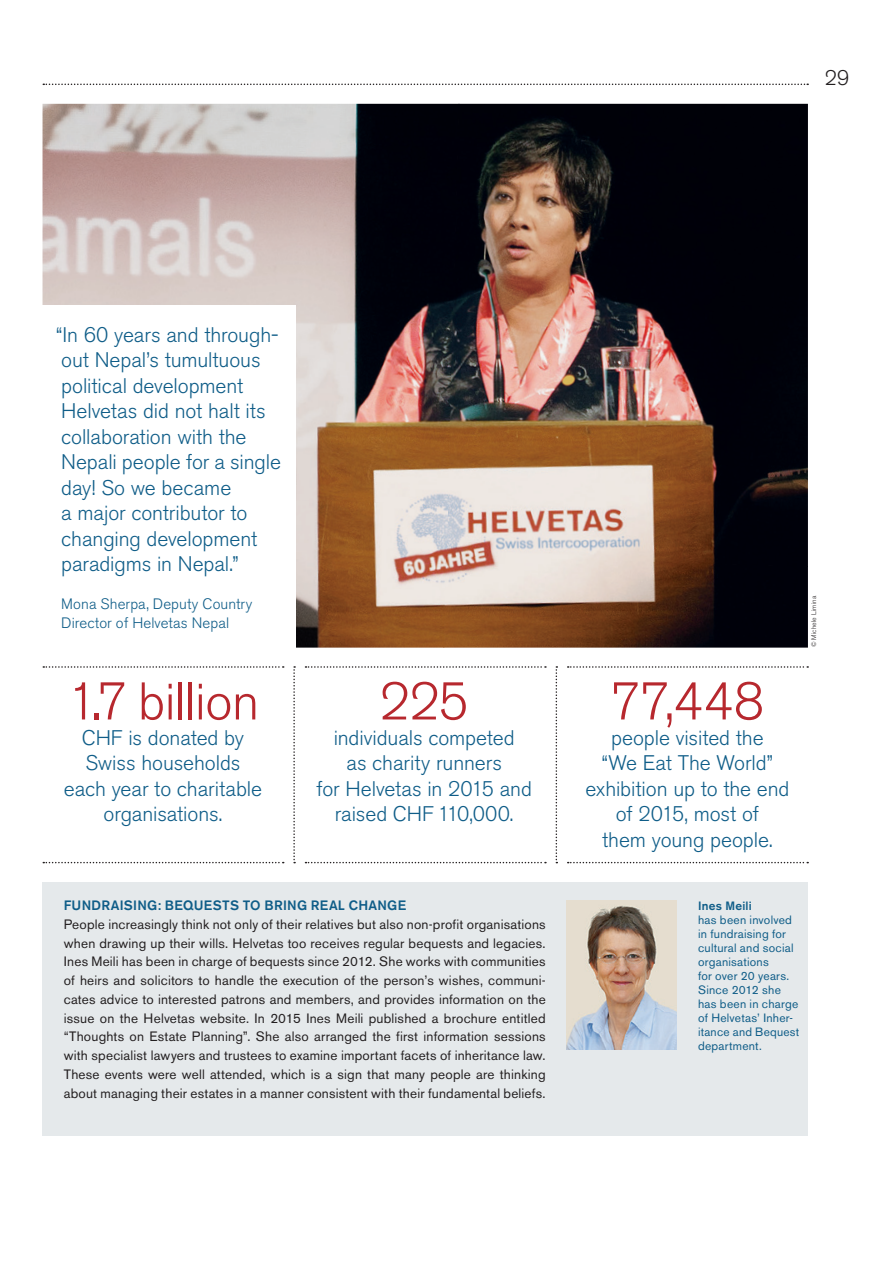
<style>
.page{position:relative;width:893px;height:1263px;background:#fff}
.page>*{position:absolute;margin:0;border:0;box-sizing:border-box;transform-origin:0 0}
.t1{font:300 52.5px "Akzidenz Grotesk BE";letter-spacing:-.015em;color:#b7282e}
.t2{font:300 21px/25.5px "Akzidenz Grotesk BE";letter-spacing:-.005em;color:#0f5d88;text-align:center}
.t3{font:300 21px "Akzidenz Grotesk BE";color:#231f20}
.t4{font:300 15px/18.8px "Akzidenz Grotesk BE";letter-spacing:.005em;color:#0f5d88}
.t5{font:13.5px/18.8px "Akzidenz Grotesk BE";letter-spacing:.015em;color:#231f20;text-align:justify}
.t6{font:500 13.5px "Akzidenz Grotesk BE";letter-spacing:.02em;color:#0f5d88}
.t7{font:12px/14px "Akzidenz Grotesk BE";letter-spacing:.02em;color:#0f5d88}
.t8{font:500 12px "Akzidenz Grotesk BE";letter-spacing:.02em;color:#0f5d88}
.t9{font:300 6.75px "Akzidenz Grotesk BE";letter-spacing:.025em;color:#231f20}
</style>
<div class="page">
<img style="left:43px;top:104px;width:403px;height:389px">
<img style="left:446px;top:104px;width:362px;height:452px">
<img style="left:296px;top:493px;width:152px;height:155px">
<img style="left:443px;top:556px;width:365px;height:92px">
<div style="left:43px;top:882px;width:765px;height:253px;background:#e5e9eb"></div>
<div style="left:40px;top:305px;width:255px;height:344px;background:#fff"></div>
<svg style="left:43px;top:84px;width:765px;height:1px"></svg>
<svg style="left:43px;top:666px;width:241px;height:2px"></svg>
<svg style="left:305px;top:666px;width:241px;height:2px"></svg>
<svg style="left:568px;top:666px;width:240px;height:2px"></svg>
<svg style="left:568px;top:862px;width:240px;height:1px"></svg>
<svg style="left:43px;top:862px;width:241px;height:1px"></svg>
<svg style="left:305px;top:862px;width:241px;height:1px"></svg>
<svg style="left:293px;top:666px;width:2px;height:197px"></svg>
<svg style="left:556px;top:666px;width:1px;height:197px"></svg>
<img style="left:567px;top:900px;width:110px;height:150px">
<h2 class="t3" style="left:825px;top:66px;width:26px">29</h2>
<h2 class="t2" style="left:56px;top:322px;width:226px;text-align:left">“In 60 years and through&shy;out Nepal’s tumultuous political development<br>Helvetas did not halt its collaboration with the<br>Nepali people for a single day! So we became<br>a major contributor to changing development paradigms in Nepal.”</h2>
<p class="t4" style="left:61px;top:595px;width:193px">Mona Sherpa, Deputy Country<br>Director of Helvetas Nepal</p>
<h1 class="t1" style="left:67px;top:672px;width:194px">1.7 billion</h1>
<h2 class="t2" style="left:64px;top:725px;width:200px">CHF is donated by<br>Swiss households each year to charitable organisations.</h2>
<h1 class="t1" style="left:379px;top:672px;width:91px">225</h1>
<h2 class="t2" style="left:316px;top:725px;width:217px">individuals competed<br>as charity runners<br>for Helvetas in 2015 and raised CHF 110,000.</h2>
<p class="t6" style="left:64px;top:897px;width:344px">FUNDRAISING: BEQUESTS TO BRING REAL CHANGE</p>
<p class="t5" style="left:64px;top:915px;width:483px">People increasingly think not only of their relatives but also non-profit organisations when drawing up their wills. Helvetas too receives regular bequests and legacies.<br>Ines Meili has been in charge of bequests since 2012. She works with communities of heirs and solicitors to handle the execution of the person’s wishes, communi&shy;cates advice to interested patrons and members, and provides information on the issue on the Helvetas website. In 2015 Ines Meili published a brochure entitled “Thoughts on Estate Planning”. She also arranged the first information sessions with specialist lawyers and trustees to examine important facets of inheritance law.<br>These events were well attended, which is a sign that many people are thinking about managing their estates in a manner consistent with their fundamental beliefs.</p>
<h1 class="t1" style="left:611px;top:672px;width:155px">77,448</h1>
<h2 class="t2" style="left:585px;top:725px;width:206px">people visited the<br>“We Eat The World” exhibition up to the end of 2015, most of<br>them young people.</h2>
<p class="t9" style="left:810px;top:647px;width:53px;rotate:-90deg">© Michele Limina</p>
<p class="t8" style="left:698px;top:898px;width:55px">Ines Meili</p>
<p class="t7" style="left:698px;top:913px;width:103px">has been involved in fundraising for cultural and social organisations<br>for over 20 years.<br>Since 2012 she has been in charge of Helvetas’ Inher - itance and Bequest department.</p>
</div>
